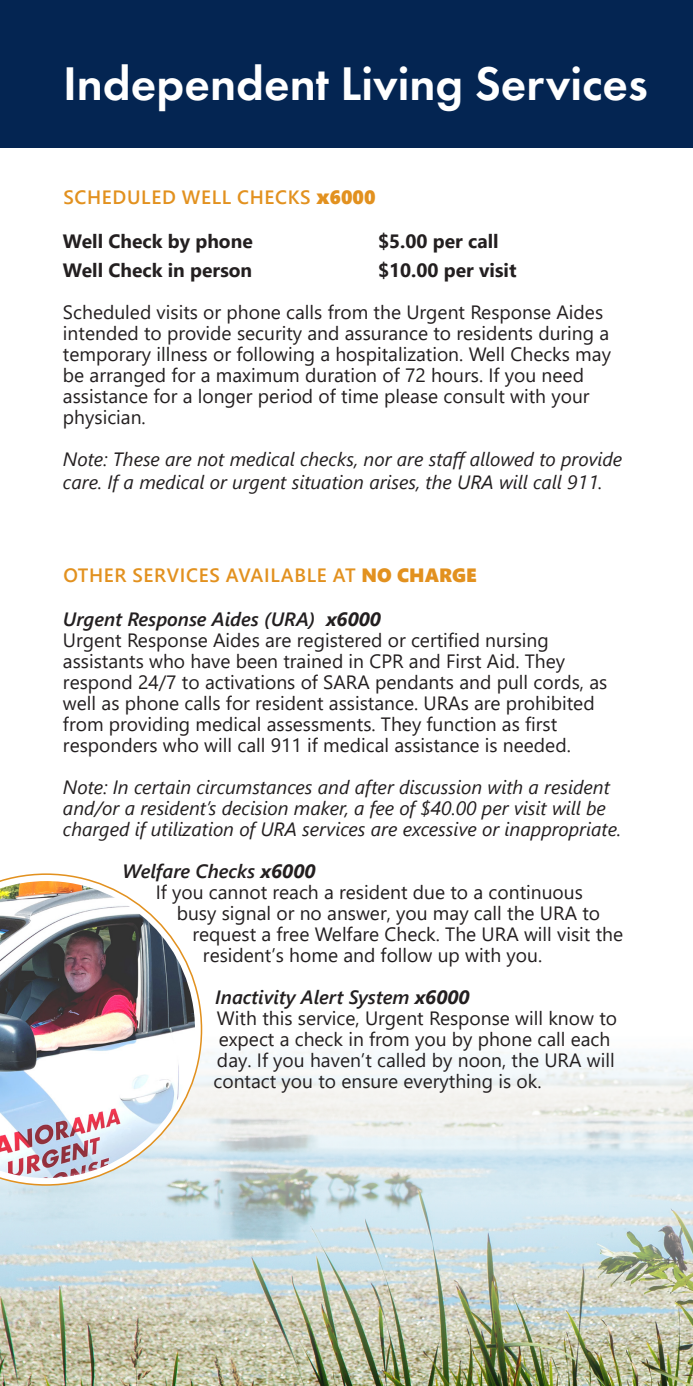
<style>
.page{position:relative;width:693px;height:1386px;background:#fff}
.page>*{position:absolute;margin:0;border:0;box-sizing:border-box;transform-origin:0 0}
.t1{font:600 49px "Futura PT";color:#fff}
.t2{font:19.25px/21px "Segoe UI";color:#231f20}
.t3{font:italic 19.25px/21px "Segoe UI";color:#231f20}
.t4{font:italic 600 19.25px "Segoe UI";color:#231f20}
.t5{font:700 19.25px "Segoe UI";color:#231f20}
.t6{font:600 19.25px "Segoe UI";letter-spacing:.035em;color:#e2911f}
.s1{font-family:"Segoe UI Black";font-weight:400;font-size:21px}
.s2{font-family:"Segoe UI Black";font-weight:400}
.s3{font-weight:700}
</style>
<div class="page">
<img style="left:0;top:1037px;width:693px;height:349px">
<div style="left:0;top:0;width:693px;height:148px;background:#042552"></div>
<svg style="left:0;top:873px;width:202px;height:313px"></svg>
<img style="left:0;top:881px;width:195px;height:297px">
<p class="t1" style="left:63px;top:53px;width:586px">Independent Living Services</p>
<p class="t6" style="left:63px;top:179px;width:314px">SCHEDULED WELL CHECKS <span class="s1">x</span><span class="s2">6000</span></p>
<p class="t5" style="left:63px;top:223px;width:191px">Well Check by phone</p>
<p class="t5" style="left:378px;top:223px;width:122px">$5.00 per call</p>
<p class="t5" style="left:63px;top:252px;width:191px">Well Check in person</p>
<p class="t5" style="left:378px;top:252px;width:140px">$10.00 per visit</p>
<p class="t2" style="left:63px;top:300px;width:550px">Scheduled visits or phone calls from the Urgent Response Aides intended to provide security and assurance to residents during a temporary illness or following a hospitalization. Well Checks may be arranged for a maximum duration of 72 hours. If you need assistance for a longer period of time please consult with your physician.</p>
<p class="t3" style="left:63px;top:445px;width:561px;line-height:23.1px">Note: These are not medical checks, nor are staff allowed to provide care. If a medical or urgent situation arises, the URA will call 911.</p>
<p class="t6" style="left:63px;top:557px;width:415px">OTHER SERVICES AVAILABLE AT <span class="s2">NO CHARGE</span></p>
<p class="t4" style="left:63px;top:601px;width:319px">Urgent Response Aides (URA) <span class="s3">x6000</span></p>
<p class="t2" style="left:63px;top:628px;width:546px">Urgent Response Aides are registered or certified nursing assistants who have been trained in CPR and First Aid. They respond 24/7 to activations of SARA pendants and pull cords, as well as phone calls for resident assistance. URAs are prohibited from providing medical assessments. They function as first responders who will call 911 if medical assistance is needed.</p>
<p class="t3" style="left:63px;top:773px;width:560px">Note: In certain circumstances and after discussion with a resident and/or a resident’s decision maker, a fee of $40.00 per visit will be charged if utilization of URA services are excessive or inappropriate.</p>
<p class="t4" style="left:122px;top:853px;width:195px">Welfare Checks <span class="s3">x6000</span></p>
<p class="t2" style="left:156px;top:880px;width:429px">If you cannot reach a resident due to a continuous</p>
<p class="t2" style="left:177px;top:901px;width:425px">busy signal or no answer, you may call the URA to</p>
<p class="t2" style="left:192px;top:922px;width:432px">request a free Welfare Check. The URA will visit the</p>
<p class="t2" style="left:203px;top:943px;width:341px">resident’s home and follow up with you.</p>
<p class="t4" style="left:215px;top:979px;width:256px">Inactivity Alert System <span class="s3">x6000</span></p>
<p class="t2" style="left:213px;top:1006px;width:405px">With this service, Urgent Response will know to expect a check in from you by phone call each day. If you haven’t called by noon, the URA will contact you to ensure everything is ok.</p>
</div>
